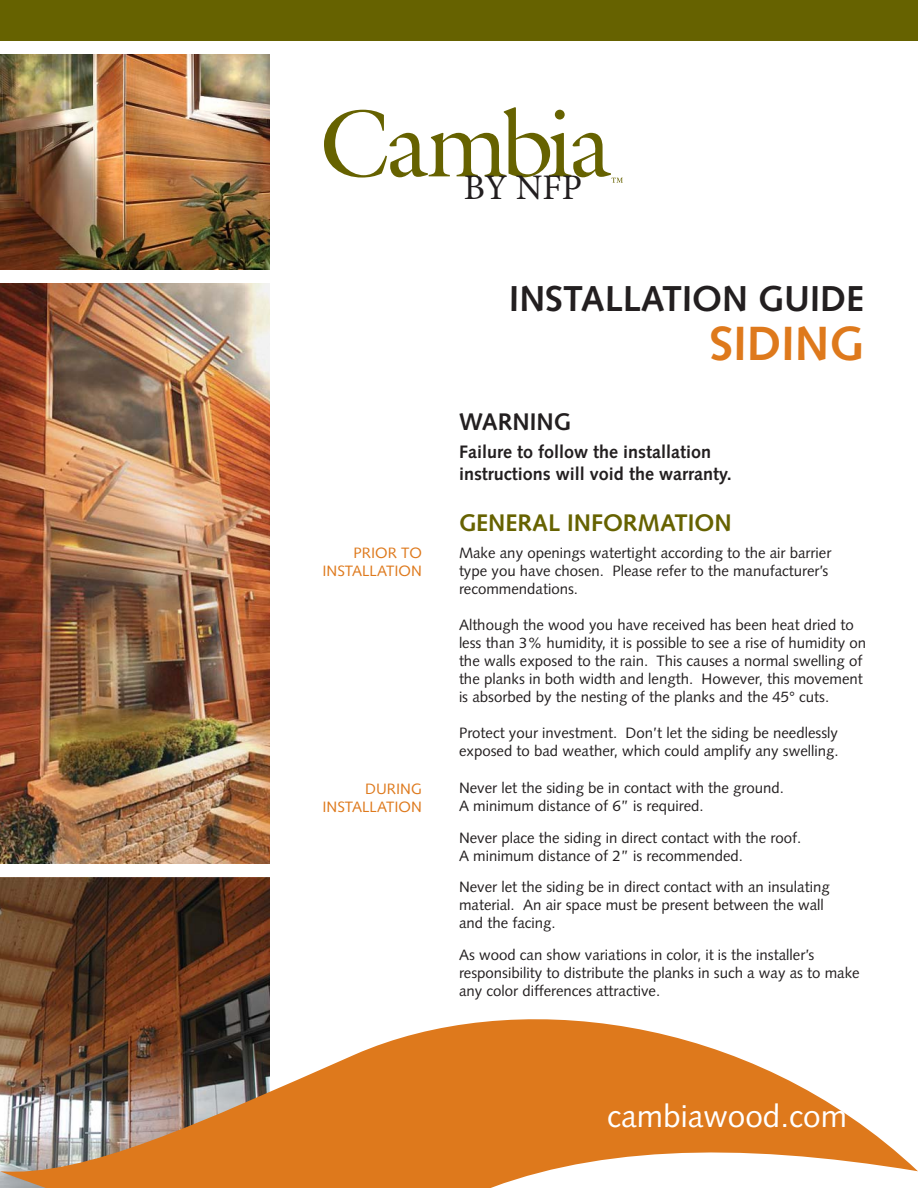
<style>
.page{position:relative;width:918px;height:1188px;background:#fff}
.page>*{position:absolute;margin:0;border:0;box-sizing:border-box;transform-origin:0 0}
.t1{font:700 48px "Syntax";color:#de791c}
.t2{font:700 36px "Syntax";color:#231f20}
.t3{font:36px "Minion Pro";color:#221e1f}
.t4{font:31.5px "Syntax";color:#fff}
.t5{font:700 24px "Syntax";color:#666200}
.t6{font:700 24px "Syntax";color:#231f20}
.t7{font:700 18px/21.6px "Syntax";color:#231f20}
.t8{font:15px/18px "Syntax";color:#231f20}
.t9{font:15px/18px "Syntax";color:#de791c;text-align:right}
</style>
<div class="page">
<img style="left:0;top:878px;width:270px;height:109px">
<svg style="left:324px;top:107px;width:299px;height:76px"></svg>
<div style="left:0;top:0;width:918px;height:40px;background:#666200"></div>
<img style="left:0;top:54px;width:270px;height:216px">
<svg style="left:0;top:987px;width:918px;height:201px;fill:#de791c"></svg>
<img style="left:0;top:284px;width:270px;height:580px">
<p class="t9" style="left:322px;top:545px;width:101px">PRIOR TO<br>INSTALLATION</p>
<p class="t9" style="left:322px;top:781px;width:101px">DURING<br>INSTALLATION</p>
<h2 class="t3" style="left:464px;top:163px;width:120px">BY NFP</h2>
<h2 class="t2" style="left:509px;top:284px;width:356px">INSTALLATION GUIDE</h2>
<h1 class="t1" style="left:709px;top:324px;width:156px">SIDING</h1>
<h3 class="t6" style="left:459px;top:412px;width:114px">WARNING</h3>
<p class="t7" style="left:459px;top:443px;width:274px">Failure to follow the installation instructions will void the warranty.</p>
<h3 class="t5" style="left:459px;top:513px;width:274px">GENERAL INFORMATION</h3>
<p class="t8" style="left:459px;top:545px;width:374px">Make any openings watertight according to the air barrier type you have chosen. Please refer to the manufacturer’s recommendations.</p>
<p class="t8" style="left:459px;top:617px;width:409px">Although the wood you have received has been heat dried to less than 3% humidity, it is possible to see a rise of humidity on the walls exposed to the rain. This causes a normal swelling of the planks in both width and length. However, this movement is absorbed by the nesting of the planks and the 45° cuts.</p>
<p class="t8" style="left:459px;top:725px;width:381px">Protect your investment. Don’t let the siding be needlessly exposed to bad weather, which could amplify any swelling.</p>
<p class="t8" style="left:459px;top:781px;width:326px">Never let the siding be in contact with the ground.<br>A minimum distance of 6” is required.</p>
<p class="t8" style="left:459px;top:830px;width:344px">Never place the siding in direct contact with the roof.<br>A minimum distance of 2” is recommended.</p>
<p class="t8" style="left:459px;top:880px;width:372px">Never let the siding be in direct contact with an insulating material. An air space must be present between the wall and the facing.</p>
<p class="t8" style="left:459px;top:947px;width:402px">As wood can show variations in color, it is the installer’s responsibility to distribute the planks in such a way as to make any color differences attractive.</p>
<h3 class="t4" style="left:607px;top:1103px;width:241px">cambiawood.com</h3>
</div>
